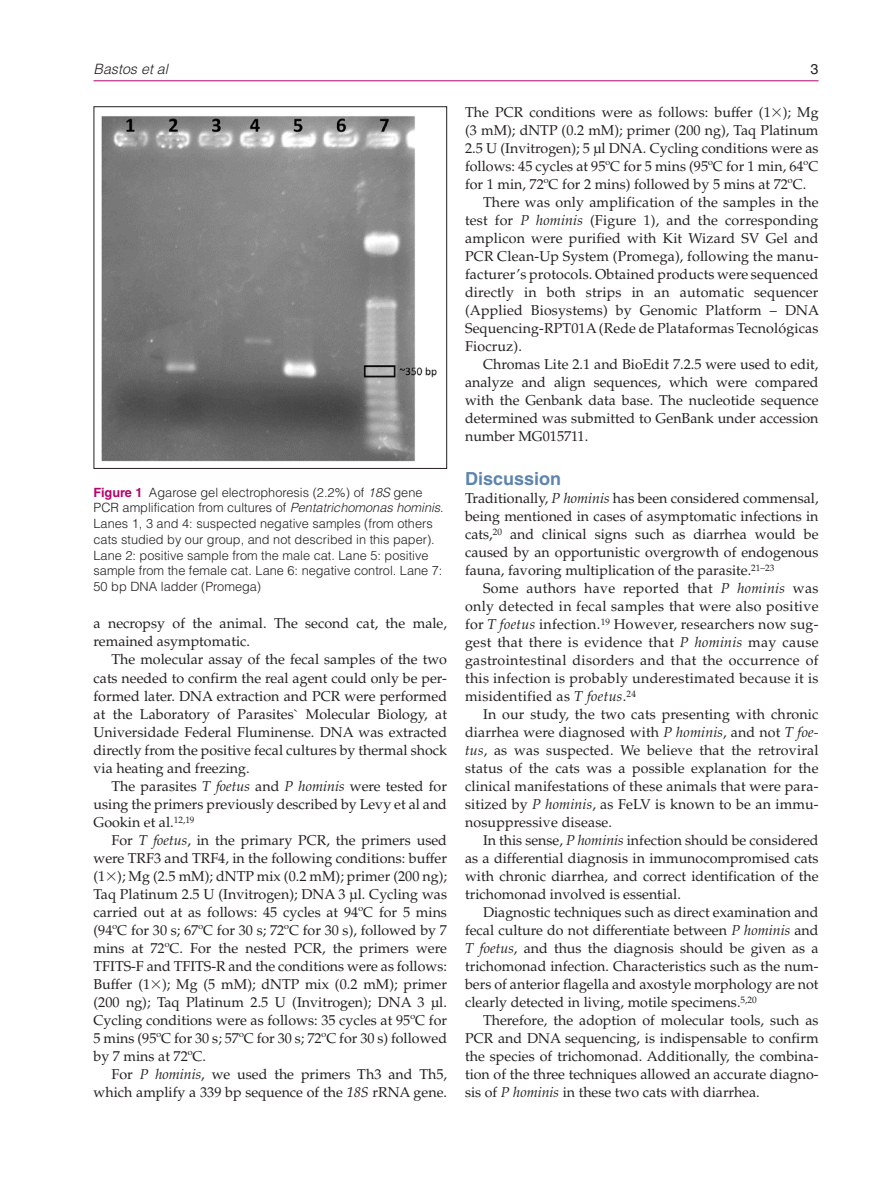
<style>
.page{position:relative;width:893px;height:1191px;background:#fff}
.page>*{position:absolute;margin:0;border:0;box-sizing:border-box;transform-origin:0 0}
.t1{font:700 18px "Helvetica LT Std";color:#5e85ae}
.t2{font:14.25px/18px "Palatino LT Std";color:#231f20;text-align:justify}
.t3{font:italic 300 14.25px "Helvetica LT Std";color:#231f20}
.t4{font:14.25px "Helvetica LT Std";color:#231f20}
.t5{font:300 12.75px/15.8px "Helvetica LT Std";color:#231f20}
.s1{font-weight:700;color:#b6036c}
.s2{font-style:italic}
</style>
<div class="page">
<hr style="left:94px;top:80px;width:725px;height:1px;background:#b6036c">
<img style="left:101px;top:116px;width:336px;height:346px">
<div style="left:94px;top:106px;width:353px;height:363px;border:1px solid #231f20"></div>
<p class="t3" style="left:94px;top:60px;width:76px">Bastos et al</p>
<p class="t4" style="left:811px;top:61px;width:9px">3</p>
<p class="t5" style="left:94px;top:484px;width:352px"><span class="s1">Figure 1</span> Agarose gel electrophoresis (2.2%) of <span class="s2">18S</span> gene PCR amplification from cultures of <span class="s2">Pentatrichomonas hominis</span>.<br>Lanes 1, 3 and 4: suspected negative samples (from others cats studied by our group, and not described in this paper).<br>Lane 2: positive sample from the male cat. Lane 5: positive sample from the female cat. Lane 6: negative control. Lane 7:<br>50 bp DNA ladder (Promega)</p>
<p class="t2" style="left:94px;top:615px;width:355px">a necropsy of the animal. The second cat, the male, remained asymptomatic.</p>
<p class="t2" style="left:94px;top:651px;width:355px;text-indent:18px">The molecular assay of the fecal samples of the two cats needed to confirm the real agent could only be per&shy;formed later. DNA extraction and PCR were performed at the Laboratory of Parasites` Molecular Biology, at Universidade Federal Fluminense. DNA was extracted directly from the positive fecal cultures by thermal shock via heating and freezing.</p>
<p class="t2" style="left:94px;top:777px;width:355px;text-indent:18px">The parasites <span class="s2">T foetus</span> and <span class="s2">P hominis</span> were tested for using the primers previously described by Levy et al and Gookin et al.<sup>12,19</sup></p>
<p class="t2" style="left:94px;top:831px;width:355px;text-indent:18px">For <span class="s2">T foetus</span>, in the primary PCR, the primers used were TRF3 and TRF4, in the following conditions: buffer (1 ); Mg (2.5 mM); dNTP mix (0.2 mM); primer (200 ng); Taq Platinum 2.5 U (Invitrogen); DNA 3 µl. Cycling was carried out at as follows: 45 cycles at 94ºC for 5 mins (94ºC for 30 s; 67ºC for 30 s; 72ºC for 30 s), followed by 7 mins at 72ºC. For the nested PCR, the primers were TFITS-F and TFITS-R and the conditions were as follows:<br>Buffer (1 ); Mg (5 mM); dNTP mix (0.2 mM); primer (200 ng); Taq Platinum 2.5 U (Invitrogen); DNA 3 µl.<br>Cycling conditions were as follows: 35 cycles at 95ºC for 5 mins (95ºC for 30 s; 57ºC for 30 s; 72ºC for 30 s) followed by 7 mins at 72ºC.</p>
<p class="t2" style="left:94px;top:1065px;width:355px;text-align:right">For <span class="s2">P hominis</span>, we used the primers Th3 and Th5, which amplify a 339 bp sequence of the <span class="s2">18S</span> rRNA gene.</p>
<p class="t2" style="left:465px;top:104px;width:355px">The PCR conditions were as follows: buffer (1 ); Mg</p>
<p class="t2" style="left:465px;top:122px;width:355px">(3 mM); dNTP (0.2 mM); primer (200 ng), Taq Platinum</p>
<p class="t2" style="left:465px;top:140px;width:355px">2.5 U (Invitrogen); 5 µl DNA. Cycling conditions were as</p>
<p class="t2" style="left:465px;top:158px;width:355px">follows: 45 cycles at 95ºC for 5 mins (95ºC for 1 min, 64ºC</p>
<p class="t2" style="left:465px;top:176px;width:343px">for 1 min, 72ºC for 2 mins) followed by 5 mins at 72ºC.</p>
<p class="t2" style="left:483px;top:194px;width:337px">There was only amplification of the samples in the</p>
<p class="t2" style="left:465px;top:212px;width:355px">test for <span class="s2">P hominis</span> (Figure 1), and the corresponding</p>
<p class="t2" style="left:465px;top:230px;width:355px">amplicon were purified with Kit Wizard SV Gel and</p>
<p class="t2" style="left:465px;top:248px;width:355px">PCR Clean-Up System (Promega), following the manu-</p>
<p class="t2" style="left:465px;top:266px;width:355px">facturer’s protocols. Obtained products were sequenced</p>
<p class="t2" style="left:465px;top:284px;width:355px">directly in both strips in an automatic sequencer</p>
<p class="t2" style="left:465px;top:302px;width:356px">(Applied Biosystems) by Genomic Platform – DNA</p>
<p class="t2" style="left:465px;top:320px;width:355px">Sequencing-RPT01A (Rede de Plataformas Tecnológicas</p>
<p class="t2" style="left:465px;top:338px;width:58px">Fiocruz).</p>
<p class="t2" style="left:483px;top:356px;width:337px">Chromas Lite 2.1 and BioEdit 7.2.5 were used to edit,</p>
<p class="t2" style="left:465px;top:374px;width:355px">analyze and align sequences, which were compared</p>
<p class="t2" style="left:465px;top:392px;width:355px">with the Genbank data base. The nucleotide sequence</p>
<p class="t2" style="left:465px;top:410px;width:355px">determined was submitted to GenBank under accession</p>
<p class="t2" style="left:465px;top:428px;width:125px">number MG015711.</p>
<p class="t1" style="left:465px;top:467px;width:98px">Discussion</p>
<p class="t2" style="left:465px;top:489px;width:355px">Traditionally, <span class="s2">P hominis</span> has been considered commensal, being mentioned in cases of asymptomatic infections in cats,<sup>20</sup> and clinical signs such as diarrhea would be caused by an opportunistic overgrowth of endogenous fauna, favoring multiplication of the parasite.<sup>21–23</sup></p>
<p class="t2" style="left:465px;top:579px;width:355px;text-indent:18px">Some authors have reported that <span class="s2">P hominis</span> was only detected in fecal samples that were also positive for <span class="s2">T foetus</span> infection.<sup>19</sup> However, researchers now sug&shy;gest that there is evidence that <span class="s2">P hominis</span> may cause gastrointestinal disorders and that the occurrence of this infection is probably underestimated because it is misidentified as <span class="s2">T foetus</span>.<sup>24</sup></p>
<p class="t2" style="left:465px;top:705px;width:355px;text-indent:18px">In our study, the two cats presenting with chronic diarrhea were diagnosed with <span class="s2">P hominis</span>, and not <span class="s2">T foe&shy;tus</span>, as was suspected. We believe that the retroviral status of the cats was a possible explanation for the clinical manifestations of these animals that were para&shy;sitized by <span class="s2">P hominis</span>, as FeLV is known to be an immu&shy;nosuppressive disease.</p>
<p class="t2" style="left:465px;top:831px;width:355px;text-indent:18px">In this sense, <span class="s2">P hominis</span> infection should be considered as a differential diagnosis in immunocompromised cats with chronic diarrhea, and correct identification of the trichomonad involved is essential.</p>
<p class="t2" style="left:465px;top:903px;width:355px;text-indent:18px">Diagnostic techniques such as direct examination and fecal culture do not differentiate between <span class="s2">P hominis</span> and <span class="s2">T foetus</span>, and thus the diagnosis should be given as a trichomonad infection. Characteristics such as the num&shy;bers of anterior flagella and axostyle morphology are not clearly detected in living, motile specimens.<sup>5,20</sup></p>
<p class="t2" style="left:465px;top:1011px;width:355px;text-indent:18px">Therefore, the adoption of molecular tools, such as PCR and DNA sequencing, is indispensable to confirm the species of trichomonad. Additionally, the combina&shy;tion of the three techniques allowed an accurate diagno&shy;sis of <span class="s2">P hominis</span> in these two cats with diarrhea.</p>
</div>
